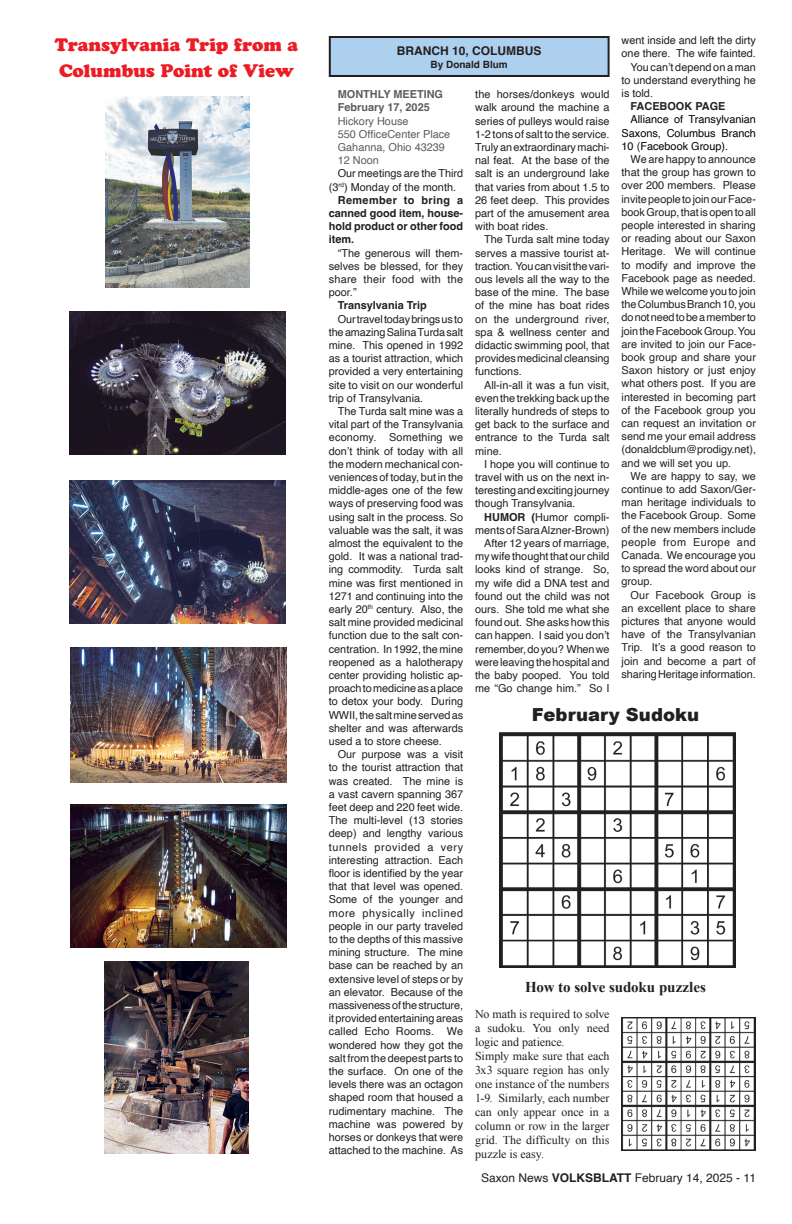
<style>
.page{position:relative;width:792px;height:1224px;background:#fff}
.page>*{position:absolute;margin:0;border:0;box-sizing:border-box;transform-origin:0 0}
.t1{font:18px/26px "Cooper Black Std";letter-spacing:-.005em;color:#ed1c24}
.t2{font:900 18px "Arial";letter-spacing:.005em;color:#231f20}
.t3{font:700 15px "Times New Roman";letter-spacing:-.01em;color:#231f20}
.t4{font:12px/14px "Times New Roman";color:#231f20}
.t5{font:12px "Helvetica";color:#231f20}
.t6{font:700 12px "Helvetica";color:#231f20}
.t7{font:11px/13.2px "Helvetica";color:#231f20;text-align:justify}
.t8{font:11px/13.2px "Helvetica";color:#222221;text-align:justify}
.t9{font:700 11px "Helvetica";color:#231f20}
.t10{font:11px/13.2px "Helvetica";color:#020304;text-align:justify}
.t11{font:11px/13.2px "Helvetica";color:#5c5c59}
.t12{font:700 11px/13.2px "Helvetica";color:#5c5c59}
.t13{font:700 11px "Helvetica";letter-spacing:.04em;color:#231f20}
.t14{font:700 11px "Helvetica";color:#222221}
.t15{font:700 10px "Helvetica";color:#231f20}
.s1{color:#231f20}
.s2{font-weight:700}
</style>
<div class="page">
<img style="left:70px;top:480px;width:216px;height:144px">
<img style="left:106px;top:96px;width:144px;height:192px">
<img style="left:69px;top:311px;width:216px;height:144px">
<img style="left:70px;top:647px;width:216px;height:135px">
<img style="left:70px;top:804px;width:216px;height:144px">
<img style="left:104px;top:962px;width:144px;height:192px">
<div style="left:330px;top:37px;width:279px;height:39px;background:#add0ee"></div>
<div style="left:329px;top:36px;width:281px;height:41px;border:2px solid #231f20"></div>
<img style="left:500px;top:732px;width:235px;height:235px">
<img style="left:622px;top:1017px;width:134px;height:134px">
<h1 class="t1" style="left:55px;top:31px;width:245px">Transylvania Trip from a<br>Columbus Point of View</h1>
<p class="t7" style="left:622px;top:34px;width:136px">went inside and left the dirty</p>
<p class="t7" style="left:622px;top:47px;width:136px">one there. The wife fainted.</p>
<p class="t7" style="left:631px;top:61px;width:127px">You can’t depend on a man</p>
<p class="t7" style="left:622px;top:74px;width:136px">to understand everything he</p>
<p class="t7" style="left:622px;top:87px;width:33px">is told.</p>
<p class="t14" style="left:631px;top:100px;width:96px">FACEBOOK PAGE</p>
<p class="t10" style="left:622px;top:113px;width:136px;text-indent:9px">Alliance of Transylvanian Saxons, Columbus Branch 10 <span class="s1">(</span>Facebook Group).</p>
<p class="t8" style="left:622px;top:153px;width:136px;text-indent:9px"><span class="s1">We are happy to announce that the group has grown to over 200 members.</span> Please invite people to join our Face&shy;book Group, that is open to all people interested in sharing or reading about our Saxon Heritage. We will continue to modify and improve the Facebook page as needed.<br>While we welcome you to join the Columbus Branch 10, you do not need to be a member to join the Facebook Group. You are invited to join our Face&shy;book group and share your Saxon history or just enjoy what others post. If you are interested in becoming part of the Facebook group you can request an invitation or send me your email address (donaldcblum@prodigy.net), and we will set you up.</p>
<p class="t8" style="left:622px;top:470px;width:136px;text-indent:9px">We are happy to say, we continue to add Saxon/Ger&shy;man heritage individuals to the Facebook Group. Some of the new members include people from Europe and Canada. We encourage you to spread the word about our group.</p>
<p class="t8" style="left:622px;top:589px;width:136px;text-indent:9px">Our Facebook Group is an excellent place to share pictures that anyone would have of the Transylvanian Trip. It’s a good reason to join and become a part of sharing Heritage information.</p>
<p class="t6" style="left:397px;top:43px;width:146px">BRANCH 10, COLUMBUS</p>
<p class="t15" style="left:431px;top:58px;width:79px">By Donald Blum</p>
<p class="t7" style="left:475px;top:88px;width:136px">the horses/donkeys would walk around the machine a series of pulleys would raise 1-2 tons of salt to the service.<br>Truly an extraordinary machi&shy;nal feat. At the base of the salt is an underground lake that varies from about 1.5 to 26 feet deep. This provides part of the amusement area with boat rides.</p>
<p class="t7" style="left:475px;top:233px;width:136px;text-indent:9px">The Turda salt mine today serves a massive tourist at&shy;traction. You can visit the vari&shy;ous levels all the way to the base of the mine. The base of the mine has boat rides on the underground river, spa &amp; wellness center and didactic swimming pool, that provides medicinal cleansing functions.</p>
<p class="t7" style="left:475px;top:379px;width:136px;text-indent:9px">All-in-all it was a fun visit, even the trekking back up the literally hundreds of steps to get back to the surface and entrance to the Turda salt mine.</p>
<p class="t7" style="left:475px;top:458px;width:136px;text-indent:9px">I hope you will continue to travel with us on the next in&shy;teresting and exciting journey though Transylvania.</p>
<p class="t7" style="left:475px;top:511px;width:136px;text-align:right"><span class="s2">HUMOR (</span>Humor compli&shy;ments of Sara Alzner-Brown)<br>After 12 years of marriage, my wife thought that our child looks kind of strange. So, my wife did a DNA test and found out the child was not ours. She told me what she found out. She asks how this can happen. I said you don’t remember, do you? When we were leaving the hospital and the baby pooped. You told me “Go change him.” So I</p>
<p class="t12" style="left:338px;top:89px;width:107px">MONTHLY MEETING<br>February 17, 2025</p>
<p class="t11" style="left:338px;top:115px;width:114px">Hickory House<br>550 OfficeCenter Place<br>Gahanna, Ohio 43239<br>12 Noon</p>
<p class="t7" style="left:338px;top:167px;width:127px">Our meetings are the Third</p>
<p class="t7" style="left:329px;top:181px;width:129px">(3<sup>rd</sup>) Monday of the month.</p>
<p class="t13" style="left:338px;top:193px;width:127px">Remember to bring a</p>
<p class="t9" style="left:329px;top:206px;width:136px">canned good item, house-</p>
<p class="t9" style="left:329px;top:220px;width:136px">hold product or other food</p>
<p class="t9" style="left:329px;top:233px;width:27px">item.</p>
<p class="t7" style="left:329px;top:247px;width:136px;text-indent:9px">“The generous will them&shy;selves be blessed, for they share their food with the poor.”</p>
<p class="t9" style="left:338px;top:299px;width:90px">Transylvania Trip</p>
<p class="t7" style="left:329px;top:313px;width:136px;text-indent:9px">Our travel today brings us to the amazing Salina Turda salt mine. This opened in 1992 as a tourist attraction, which provided a very entertaining site to visit on our wonderful trip of Transylvania.</p>
<p class="t7" style="left:329px;top:405px;width:136px;text-indent:9px">The Turda salt mine was a vital part of the Transylvania economy. Something we don’t think of today with all the modern mechanical con&shy;veniences of today, but in the middle-ages one of the few ways of preserving food was using salt in the process. So valuable was the salt, it was almost the equivalent to the gold. It was a national trad&shy;ing commodity. Turda salt mine was first mentioned in 1271 and continuing into the early 20<sup>th</sup> century. Also, the salt mine provided medicinal function due to the salt con&shy;centration. In 1992, the mine reopened as a halotherapy center providing holistic ap&shy;proach to medicine as a place to detox your body. During WWII, the salt mine served as shelter and was afterwards used a to store cheese.</p>
<p class="t7" style="left:329px;top:748px;width:136px;text-indent:9px">Our purpose was a visit to the tourist attraction that was created. The mine is a vast cavern spanning 367 feet deep and 220 feet wide.<br>The multi-level (13 stories deep) and lengthy various tunnels provided a very interesting attraction. Each floor is identified by the year that that level was opened.<br>Some of the younger and more physically inclined people in our party traveled to the depths of this massive mining structure. The mine base can be reached by an extensive level of steps or by an elevator. Because of the massiveness of the structure, it provided entertaining areas called Echo Rooms. We wondered how they got the salt from the deepest parts to the surface. On one of the levels there was an octagon shaped room that housed a rudimentary machine. The machine was powered by horses or donkeys that were attached to the machine. As</p>
<h1 class="t2" style="left:532px;top:701px;width:169px">February Sudoku</h1>
<h2 class="t3" style="left:525px;top:977px;width:182px">How to solve sudoku puzzles</h2>
<p class="t4" style="left:475px;top:1006px;width:136px">No math is required to solve a sudoku. You only need logic and patience.<br>Simply make sure that each<br>3x3 square region has only one instance of the numbers<br>1-9. Similarly, each number can only appear once in a column or row in the larger grid. The difficulty on this puzzle is easy.</p>
<p class="t5" style="left:481px;top:1169px;width:277px">Saxon News <span class="s2">VOLKSBLATT</span> February 14, 2025 - 11</p>
</div>
